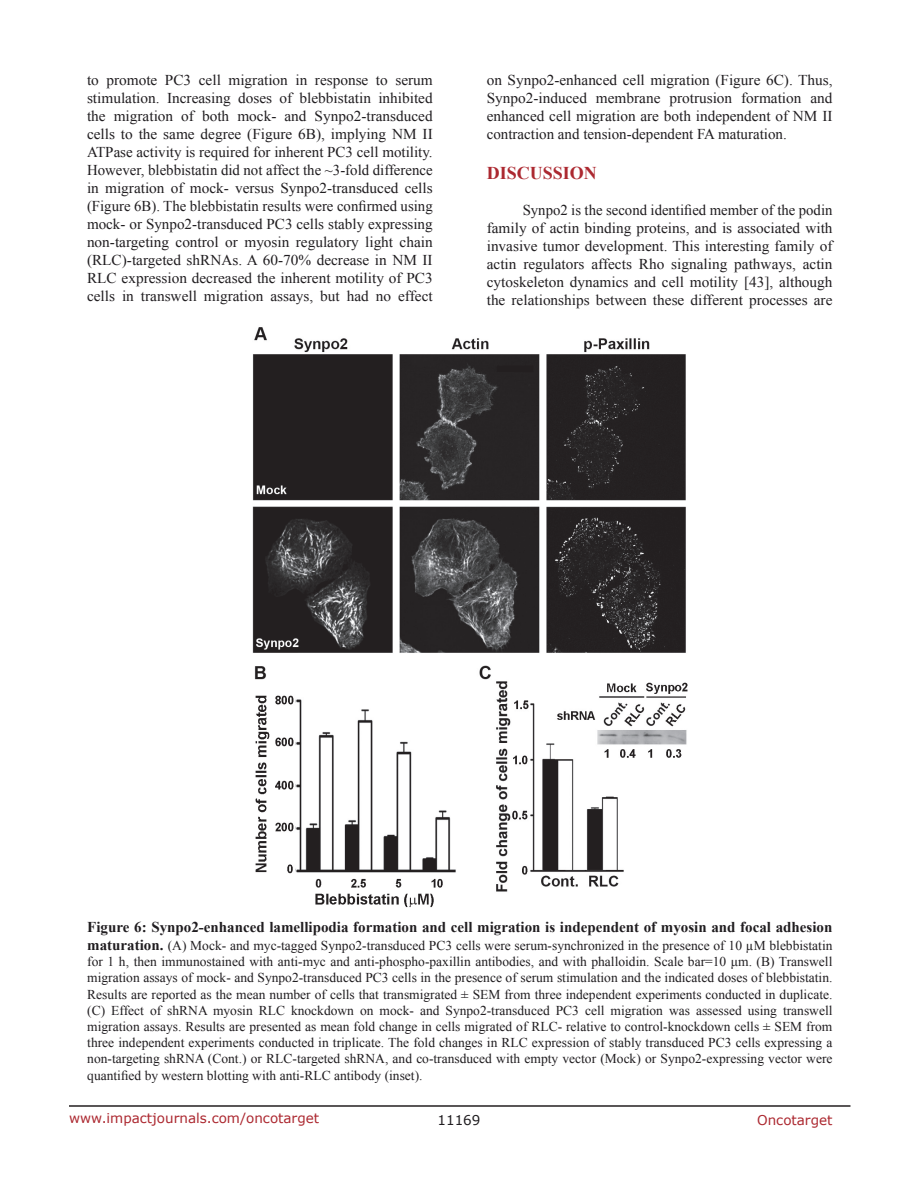
<style>
.page{position:relative;width:918px;height:1188px;background:#fff}
.page>*{position:absolute;margin:0;border:0;box-sizing:border-box;transform-origin:0 0}
.t1{font:700 18px "Times New Roman";color:#ac2830}
.t2{font:15px/18px "Times New Roman";color:#201d20;text-align:justify}
.t3{font:700 15px "Times New Roman";color:#201d20}
.t4{font:13.5px/16.2px "Times New Roman";color:#201d20;text-align:justify}
.t5{font:13.5px "Verdana";color:#ac2830}
.t6{font:13.5px "Verdana";color:#201d20}
.s1{font-weight:700;font-size:15px}
</style>
<div class="page">
<hr style="left:69px;top:1105px;width:781px;height:2px;background:#231f20">
<img style="left:252px;top:327px;width:436px;height:581px">
<p class="t2" style="left:87px;top:71px;width:347px">to promote PC3 cell migration in response to serum stimulation. Increasing doses of blebbistatin inhibited the migration of both mock- and Synpo2-transduced cells to the same degree (Figure 6B), implying NM II ATPase activity is required for inherent PC3 cell motility.<br>However, blebbistatin did not affect the ~3-fold difference in migration of mock- versus Synpo2-transduced cells (Figure 6B). The blebbistatin results were confirmed using mock- or Synpo2-transduced PC3 cells stably expressing non-targeting control or myosin regulatory light chain (RLC)-targeted shRNAs. A 60-70% decrease in NM II RLC expression decreased the inherent motility of PC3 cells in transwell migration assays, but had no effect</p>
<p class="t2" style="left:487px;top:71px;width:347px">on Synpo2-enhanced cell migration (Figure 6C). Thus, Synpo2-induced membrane protrusion formation and enhanced cell migration are both independent of NM II contraction and tension-dependent FA maturation.</p>
<p class="t1" style="left:487px;top:161px;width:112px">Discussion</p>
<p class="t2" style="left:487px;top:201px;width:347px;text-indent:36px">Synpo2 is the second identified member of the podin family of actin binding proteins, and is associated with invasive tumor development. This interesting family of actin regulators affects Rho signaling pathways, actin cytoskeleton dynamics and cell motility [43], although the relationships between these different processes are</p>
<p class="t3" style="left:87px;top:917px;width:747px">Figure 6: Synpo2-enhanced lamellipodia formation and cell migration is independent of myosin and focal adhesion</p>
<p class="t4" style="left:87px;top:937px;width:747px"><span class="s1">maturation.</span> (A) Mock- and myc-tagged Synpo2-transduced PC3 cells were serum-synchronized in the presence of 10 µM blebbistatin for 1 h, then immunostained with anti-myc and anti-phospho-paxillin antibodies, and with phalloidin. Scale bar=10 μm. (B) Transwell migration assays of mock- and Synpo2-transduced PC3 cells in the presence of serum stimulation and the indicated doses of blebbistatin.<br>Results are reported as the mean number of cells that transmigrated ± SEM from three independent experiments conducted in duplicate. (C) Effect of shRNA myosin RLC knockdown on mock- and Synpo2-transduced PC3 cell migration was assessed using transwell migration assays. Results are presented as mean fold change in cells migrated of RLC- relative to control-knockdown cells ± SEM from three independent experiments conducted in triplicate. The fold changes in RLC expression of stably transduced PC3 cells expressing a non-targeting shRNA (Cont.) or RLC-targeted shRNA, and co-transduced with empty vector (Mock) or Synpo2-expressing vector were quantified by western blotting with anti-RLC antibody (inset).</p>
<p class="t5" style="left:69px;top:1109px;width:252px">www.impactjournals.com/oncotarget</p>
<p class="t6" style="left:438px;top:1111px;width:44px">11169</p>
<p class="t5" style="left:757px;top:1111px;width:77px">Oncotarget</p>
</div>
